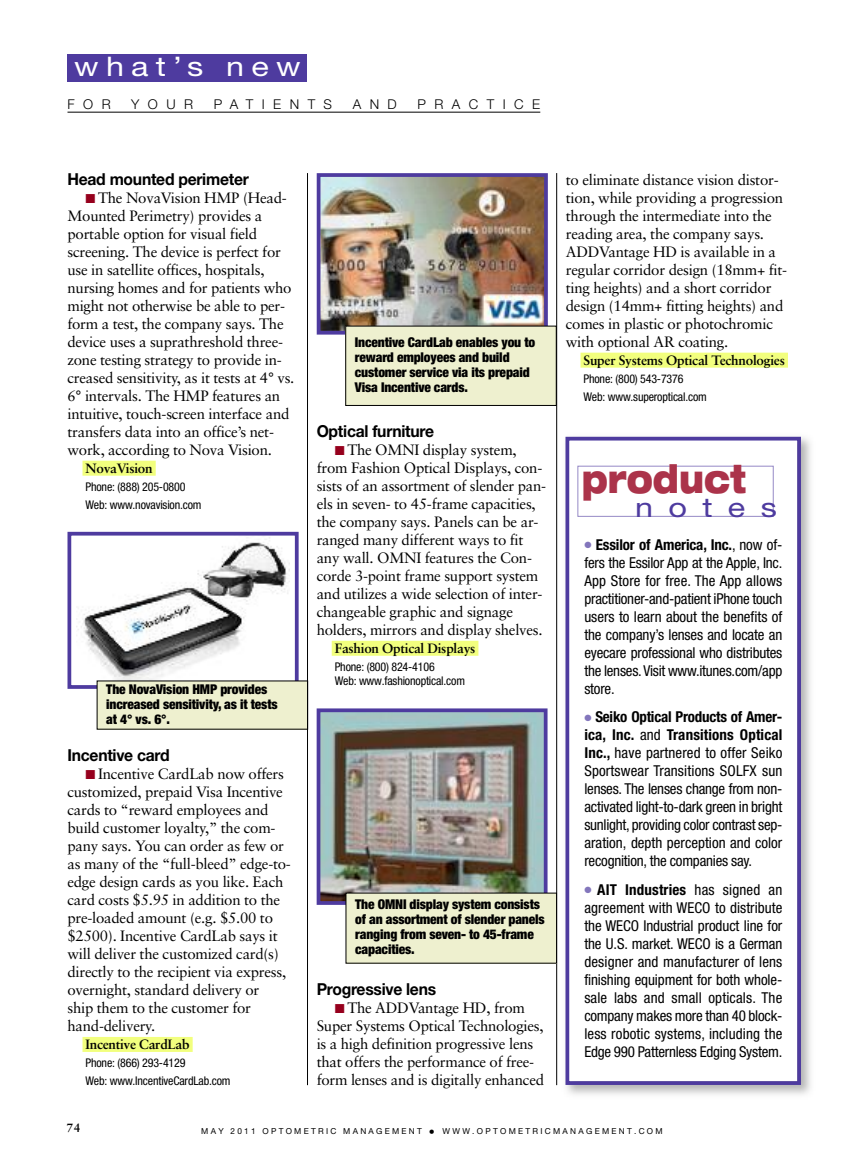
<style>
.page{position:relative;width:864px;height:1175px;background:#fff}
.page>*{position:absolute;margin:0;border:0;box-sizing:border-box;transform-origin:0 0}
.t1{font:900 expanded 39px "Helvetica Neue";color:#ab334a;scale:.77 1}
.t2{font:27px "Helvetica Neue";letter-spacing:.22em;color:#fff;scale:1.2 1}
.t3{font:27px "Helvetica Neue";letter-spacing:.475em;color:#4e3b9f;scale:1.2 1}
.t4{font:700 16.5px "Helvetica Neue";letter-spacing:-.015em;color:#000;scale:.95 1}
.t5{font:15px/18px "Sabon";letter-spacing:-.015em;color:#000}
.t6{font:condensed 15px/18px "Helvetica Neue";letter-spacing:-.015em;color:#000;text-align:justify}
.t7{font:900 condensed 13.5px/15px "Helvetica Neue";letter-spacing:-.01em;color:#000}
.t8{font:700 13.5px "Sabon";letter-spacing:-.015em;color:#000}
.t9{font:300 13.5px "Helvetica Neue";letter-spacing:.63em;color:#000}
.t10{font:condensed 12px/18px "Helvetica Neue";letter-spacing:-.015em;color:#000}
.t11{font:700 12px "Sabon";color:#000}
.t12{font:8.25px "Helvetica Neue";letter-spacing:.28em;color:#000}
.s1{font-family:"European Pi Three";color:#96001d}
.s2{color:#8376bc}
.s3{font-weight:700}
.s4{font-size:12px}
</style>
<div class="page">
<div style="left:82px;top:460px;width:74px;height:16px;background:#f2ff7e"></div>
<div style="left:82px;top:1036px;width:111px;height:16px;background:#f2ff7e"></div>
<div style="left:332px;top:640px;width:146px;height:16px;background:#f2ff7e"></div>
<div style="left:580px;top:352px;width:208px;height:16px;background:#f2ff7e"></div>
<hr style="left:68px;top:112px;width:472px;height:1px;background:#000">
<div style="left:68px;top:54px;width:240px;height:28px;background:#4e3b9f"></div>
<img style="left:565px;top:436px;width:246px;height:659px">
<div style="left:569px;top:440px;width:228px;height:641px;background:#fff"></div>
<div style="left:566px;top:437px;width:235px;height:647px;border:4px solid #4e3b9f"></div>
<div style="left:578px;top:466px;width:196px;height:51px;border:1px solid #9589c6"></div>
<img style="left:322px;top:178px;width:221px;height:151px">
<div style="left:317px;top:173px;width:231px;height:161px;border:4px solid #4e3b9f"></div>
<div style="left:346px;top:326px;width:210px;height:79px;background:#eef0cf"></div>
<div style="left:345px;top:326px;width:212px;height:80px;border:1px solid #000"></div>
<img style="left:78px;top:537px;width:210px;height:147px">
<div style="left:68px;top:532px;width:231px;height:157px;border:4px solid #4e3b9f"></div>
<img style="left:322px;top:713px;width:221px;height:186px">
<div style="left:317px;top:708px;width:231px;height:196px;border:4px solid #4e3b9f"></div>
<div style="left:97px;top:681px;width:211px;height:48px;background:#eef0cf"></div>
<hr style="left:307px;top:173px;width:1px;height:912px;background:#000">
<hr style="left:556px;top:173px;width:1px;height:912px;background:#000">
<div style="left:346px;top:893px;width:211px;height:70px;background:#eef0cf"></div>
<h2 class="t2" style="left:74px;top:50px;width:190px">what’s new</h2>
<p class="t9" style="left:68px;top:99px;width:45px">FOR</p>
<p class="t9" style="left:131px;top:99px;width:63px">YOUR</p>
<p class="t9" style="left:214px;top:99px;width:120px">PATIENTS</p>
<p class="t9" style="left:353px;top:99px;width:46px">AND</p>
<p class="t9" style="left:417px;top:99px;width:124px">PRACTICE</p>
<p class="t4" style="left:68px;top:173px;width:192px">Head mounted perimeter</p>
<p class="t5" style="left:67px;top:189px;width:229px;text-indent:18px"><span class="s1">-</span> The NovaVision HMP (Head-Mounted Perimetry) provides a portable option for visual field screening. The device is perfect for use in satellite offices, hospitals, nursing homes and for patients who might not otherwise be able to per&shy;form a test, the company says. The device uses a suprathreshold three&shy;zone testing strategy to provide in&shy;creased sensitivity, as it tests at 4° vs.<br>6° intervals. The HMP features an intuitive, touch-screen interface and transfers data into an office’s net&shy;work, according to Nova Vision.</p>
<p class="t8" style="left:86px;top:462px;width:69px">NovaVision</p>
<p class="t10" style="left:86px;top:478px;width:118px">Phone: (888) 205-0800<br>Web: www.novavision.com</p>
<p class="t7" style="left:106px;top:682px;width:173px">The NovaVision HMP provides increased sensitivity, as it tests at 4° vs. 6°.</p>
<p class="t4" style="left:68px;top:749px;width:109px">Incentive card</p>
<p class="t5" style="left:67px;top:765px;width:225px;text-indent:18px"><span class="s1">-</span> Incentive CardLab now offers customized, prepaid Visa Incentive cards to “reward employees and build customer loyalty,” the com&shy;pany says. You can order as few or as many of the “full-bleed” edge-to&shy;edge design cards as you like. Each card costs $5.95 in addition to the pre-loaded amount (e.g. $5.00 to $2500). Incentive CardLab says it will deliver the customized card(s) directly to the recipient via express, overnight, standard delivery or<br>ship them to the customer for hand-delivery.</p>
<p class="t8" style="left:86px;top:1038px;width:106px">Incentive CardLab</p>
<p class="t10" style="left:86px;top:1054px;width:147px">Phone: (866) 293-4129<br>Web: www.IncentiveCardLab.com</p>
<p class="t7" style="left:355px;top:336px;width:182px">Incentive CardLab enables you to reward employees and build customer service via its prepaid<br>Visa Incentive cards.</p>
<p class="t4" style="left:317px;top:425px;width:125px">Optical furniture</p>
<p class="t5" style="left:317px;top:441px;width:231px;text-indent:18px"><span class="s1">-</span> The OMNI display system, from Fashion Optical Displays, con&shy;sists of an assortment of slender pan&shy;els in seven- to 45-frame capacities, the company says. Panels can be ar&shy;ranged many different ways to fit any wall. OMNI features the Con&shy;corde 3-point frame support system and utilizes a wide selection of inter&shy;changeable graphic and signage holders, mirrors and display shelves.</p>
<p class="t8" style="left:335px;top:642px;width:142px">Fashion Optical Displays</p>
<p class="t10" style="left:335px;top:660px;width:132px;line-height:14.4px">Phone: (800) 824-4106<br>Web: www.fashionoptical.com</p>
<p class="t7" style="left:355px;top:898px;width:191px">The OMNI display system consists of an assortment of slender panels ranging from seven- to 45-frame capacities.</p>
<p class="t4" style="left:317px;top:983px;width:127px">Progressive lens</p>
<p class="t5" style="left:317px;top:999px;width:229px;text-indent:18px"><span class="s1">-</span> The ADDVantage HD, from Super Systems Optical Technologies, is a high definition progressive lens that offers the performance of free&shy;form lenses and is digitally enhanced</p>
<p class="t5" style="left:566px;top:171px;width:223px">to eliminate distance vision distor&shy;tion, while providing a progression through the intermediate into the reading area, the company says.<br>ADDVantage HD is available in a regular corridor design (18mm+ fit&shy;ting heights) and a short corridor design (14mm+ fitting heights) and comes in plastic or photochromic with optional AR coating.</p>
<p class="t8" style="left:584px;top:354px;width:203px">Super Systems Optical Technologies</p>
<p class="t10" style="left:584px;top:370px;width:125px">Phone: (800) 543-7376<br>Web: www.superoptical.com</p>
<h1 class="t1" style="left:582px;top:463px;width:215px">product</h1>
<h2 class="t3" style="left:635px;top:491px;width:120px">notes</h2>
<p class="t6" style="left:584px;top:537px;width:200px"><span class="s2">●</span> <span class="s3">Essilor of America, Inc.</span>, now of&shy;fers the Essilor App at the Apple, Inc.<br>App Store for free. The App allows practitioner-and-patient iPhone touch users to learn about the benefits of the company’s lenses and locate an eyecare professional who distributes the lenses.Visit www.itunes.com/app store.</p>
<p class="t6" style="left:584px;top:709px;width:200px"><span class="s2">●</span> <span class="s3">Seiko Optical Products of Amer&shy;ica, Inc.</span> and <span class="s3">Transitions Optical Inc.,</span> have partnered to offer Seiko Sportswear Transitions SOLFX sun lenses. The lenses change from non&shy;activated light-to-dark green in bright sunlight, providing color contrast sep&shy;aration, depth perception and color recognition, the companies say.</p>
<p class="t6" style="left:584px;top:882px;width:200px"><span class="s2">●</span> <span class="s3">AIT Industries</span> has signed an agreement with WECO to distribute the WECO Industrial product line for the U.S. market. WECO is a German designer and manufacturer of lens finishing equipment for both whole&shy;sale labs and small opticals. The company makes more than 40 block&shy;less robotic systems, including the Edge 990 Patternless Edging System.</p>
<p class="t11" style="left:66px;top:1122px;width:16px">74</p>
<p class="t12" style="left:201px;top:1126px;width:463px">MAY 2011 OPTOMETRIC MANAGEMENT <span class="s4">•</span> WWW.OPTOMETRICMANAGEMENT.COM</p>
</div>
